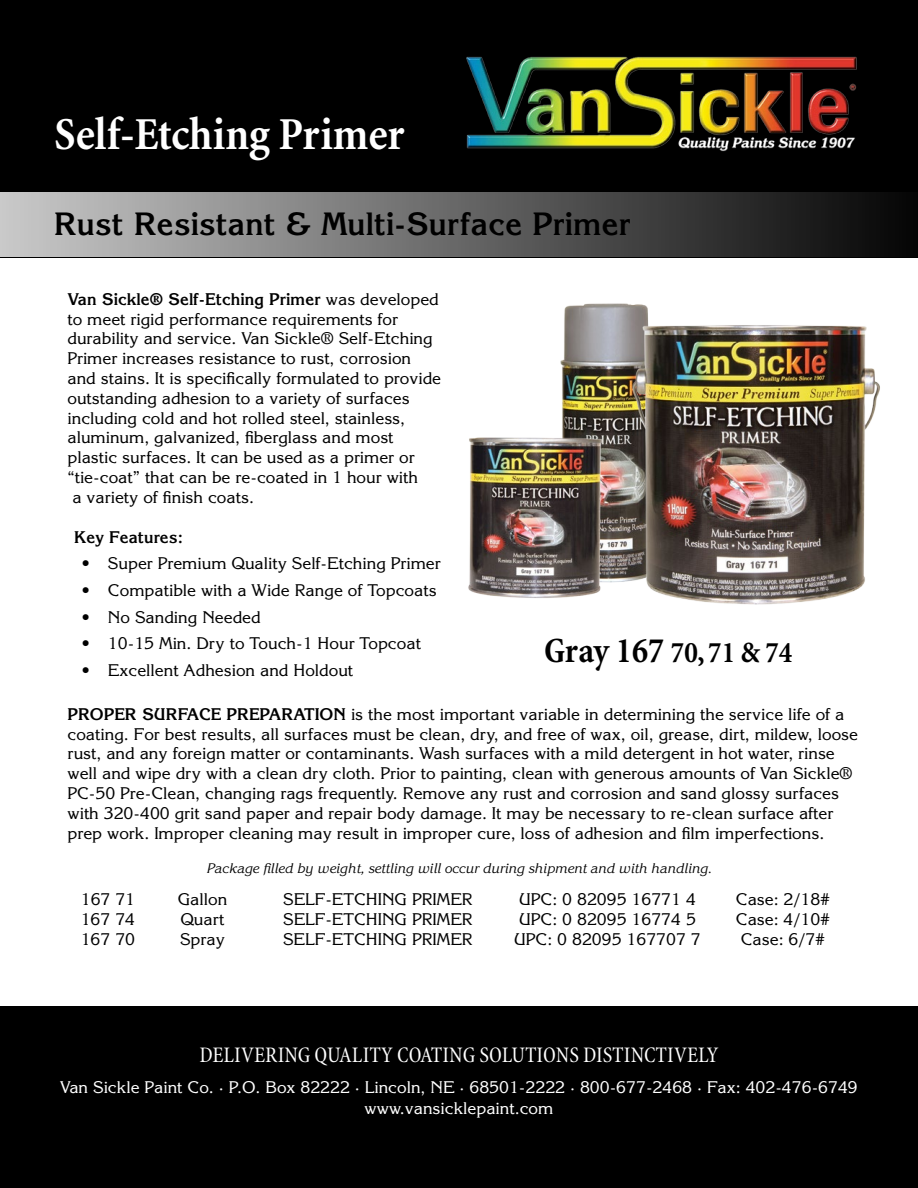
<style>
.page{position:relative;width:918px;height:1188px;background:#fff}
.page>*{position:absolute;margin:0;border:0;box-sizing:border-box;transform-origin:0 0}
.t1{font:700 condensed 46.5px "Minion";letter-spacing:-.005em;color:#fff}
.t2{font:700 31.5px "Korinna";color:#000}
.t3{font:700 condensed 30px "Minion";color:#000}
.t4{font:condensed 22.5px "Minion";color:#fff}
.t5{font:16.5px/19.8px "Korinna";color:#000}
.t6{font:16.5px/21px "Korinna";color:#fff;text-align:center}
.t7{font:700 16.5px "Korinna";color:#000}
.t8{font:italic 13.5px "Korinna";color:#000}
.s1{font-weight:700}
.s2{font-size:36px}
</style>
<div class="page">
<img style="left:560px;top:303px;width:88px;height:280px">
<div style="left:0;top:1007px;width:918px;height:181px;background:#000"></div>
<div style="left:0;top:0;width:918px;height:257px;background:#000"></div>
<div style="left:0;top:192px;width:918px;height:65px;background:linear-gradient(to right,#c9c9c9,#050505)"></div>
<img style="left:466px;top:56px;width:391px;height:96px">
<img style="left:627px;top:318px;width:253px;height:287px">
<img style="left:468px;top:432px;width:139px;height:166px">
<h1 class="t1" style="left:54px;top:109px;width:352px">Self-Etching Primer</h1>
<h2 class="t2" style="left:54px;top:204px;width:578px">Rust Resistant &amp; Multi-Surface Primer</h2>
<p class="t5" style="left:68px;top:289px;width:375px"><span class="s1">Van Sickle® Self-Etching Primer</span> was developed to meet rigid performance requirements for durability and service. Van Sickle® Self-Etching Primer increases resistance to rust, corrosion and stains. It is specifically formulated to provide outstanding adhesion to a variety of surfaces including cold and hot rolled steel, stainless, aluminum, galvanized, fiberglass and most plastic surfaces. It can be used as a primer or “tie-coat” that can be re-coated in 1 hour with<br>a variety of finish coats.</p>
<p class="t7" style="left:74px;top:527px;width:110px">Key Features:</p>
<p class="t5" style="left:81px;top:554px;width:361px">• Super Premium Quality Self-Etching Primer</p>
<p class="t5" style="left:81px;top:580px;width:357px">• Compatible with a Wide Range of Topcoats</p>
<p class="t5" style="left:81px;top:607px;width:181px">• No Sanding Needed</p>
<p class="t5" style="left:81px;top:633px;width:341px">• 10-15 Min. Dry to Touch-1 Hour Topcoat</p>
<p class="t5" style="left:81px;top:660px;width:274px">• Excellent Adhesion and Holdout</p>
<h3 class="t3" style="left:544px;top:636px;width:250px"><span class="s2">Gray 167</span> 70, 71 &amp; 74</h3>
<p class="t5" style="left:68px;top:704px;width:792px"><span class="s1">PROPER SURFACE PREPARATION</span> is the most important variable in determining the service life of a coating. For best results, all surfaces must be clean, dry, and free of wax, oil, grease, dirt, mildew, loose rust, and any foreign matter or contaminants. Wash surfaces with a mild detergent in hot water, rinse well and wipe dry with a clean dry cloth. Prior to painting, clean with generous amounts of Van Sickle® PC-50 Pre-Clean, changing rags frequently. Remove any rust and corrosion and sand glossy surfaces with 320-400 grit sand paper and repair body damage. It may be necessary to re-clean surface after prep work. Improper cleaning may result in improper cure, loss of adhesion and film imperfections.</p>
<p class="t8" style="left:207px;top:860px;width:506px">Package filled by weight, settling will occur during shipment and with handling.</p>
<p class="t5" style="left:81px;top:889px;width:56px">167 71</p>
<p class="t5" style="left:178px;top:889px;width:51px">Gallon</p>
<p class="t5" style="left:283px;top:889px;width:191px">SELF-ETCHING PRIMER</p>
<p class="t5" style="left:519px;top:889px;width:178px">UPC: 0 82095 16771 4</p>
<p class="t5" style="left:736px;top:889px;width:96px">Case: 2/18#</p>
<p class="t5" style="left:81px;top:909px;width:56px">167 74</p>
<p class="t5" style="left:180px;top:909px;width:46px">Quart</p>
<p class="t5" style="left:283px;top:909px;width:191px">SELF-ETCHING PRIMER</p>
<p class="t5" style="left:519px;top:909px;width:178px">UPC: 0 82095 16774 5</p>
<p class="t5" style="left:736px;top:909px;width:96px">Case: 4/10#</p>
<p class="t5" style="left:81px;top:929px;width:56px">167 70</p>
<p class="t5" style="left:180px;top:929px;width:46px">Spray</p>
<p class="t5" style="left:283px;top:929px;width:191px">SELF-ETCHING PRIMER</p>
<p class="t5" style="left:514px;top:929px;width:188px">UPC: 0 82095 167707 7</p>
<p class="t5" style="left:741px;top:929px;width:86px">Case: 6/7#</p>
<h3 class="t4" style="left:199px;top:1044px;width:521px">DELIVERING QUALITY COATING SOLUTIONS DISTINCTIVELY</h3>
<p class="t6" style="left:60px;top:1077px;width:799px">Van Sickle Paint Co. · P.O. Box 82222 · Lincoln, NE · 68501-2222 · 800-677-2468 · Fax: 402-476-6749 www.vansicklepaint.com</p>
</div>
